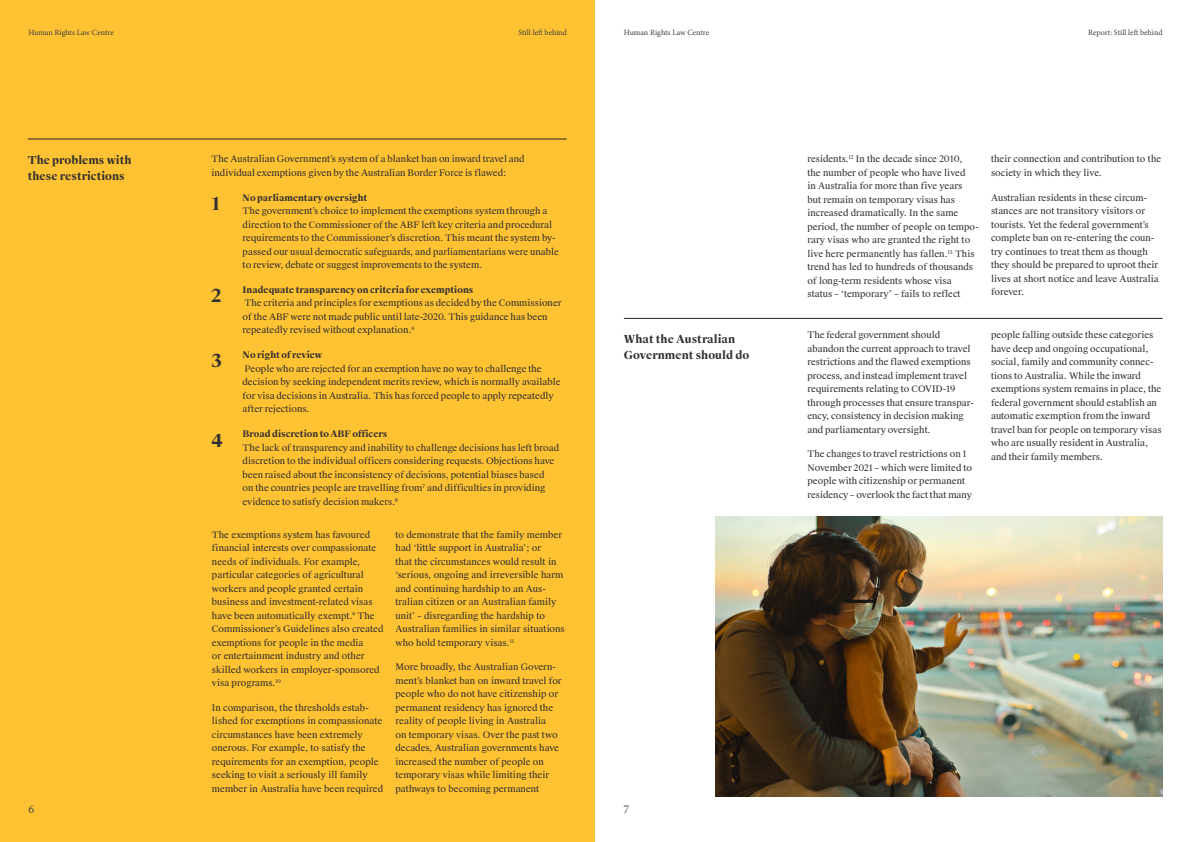
<style>
.page{position:relative;width:1191px;height:842px;background:#fff}
.page>*{position:absolute;margin:0;border:0;box-sizing:border-box;transform-origin:0 0}
.Internal___Sub_Headi{font:700 18px "Suisse Works";color:#312f30}
.Footer___Page_No{font:12px "Minion Pro";color:#4b4c4d}
.Internal___Sub_Headi-2{font:700 11px/15.5px "Suisse Works";color:#312f30}
.Internal___Body{font:9px/13.5px "Suisse Works";color:#312f30}
.Header___Text{font:8px "Minion Pro";color:#3e3e3f}
.s1{font-weight:700}
</style>
<div class="page">
<div style="left:0;top:0;width:594px;height:842px;background:#fec232"></div>
<hr style="left:624px;top:318px;width:538px;height:1px;background:#231f20">
<hr style="left:28px;top:139px;width:538px;height:1px;background:#231f20">
<img style="left:715px;top:517px;width:447px;height:279px">
<p class="Header___Text" style="left:28px;top:27px;width:87px">Human Rights Law Centre</p>
<p class="Header___Text" style="left:518px;top:27px;width:50px">Still left behind</p>
<p class="Header___Text" style="left:624px;top:27px;width:87px">Human Rights Law Centre</p>
<p class="Header___Text" style="left:1088px;top:27px;width:76px">Report: Still left behind</p>
<p class="Internal___Sub_Headi-2" style="left:28px;top:153px;width:105px">The problems with these restrictions</p>
<p class="Internal___Body" style="left:211px;top:152px;width:315px">The Australian Government’s system of a blanket ban on inward travel and individual exemptions given by the Australian Border Force is flawed:</p>
<p class="Internal___Body" style="left:243px;top:191px;width:318px"><span class="s1">No parliamentary oversight<br></span>The government’s choice to implement the exemptions system through a direction to the Commissioner of the ABF left key criteria and procedural requirements to the Commissioner’s discretion. This meant the system by&shy;passed our usual democratic safeguards, and parliamentarians were unable to review, debate or suggest improvements to the system.</p>
<p class="Internal___Body" style="left:243px;top:283px;width:320px"><span class="s1">Inadequate transparency on criteria for exemptions<br></span>The criteria and principles for exemptions as decided by the Commissioner of the ABF were not made public until late-2020. This guidance has been repeatedly revised without explanation.<sup>6</sup></p>
<p class="Internal___Body" style="left:243px;top:349px;width:319px"><span class="s1">No right of review<br></span>People who are rejected for an exemption have no way to challenge the decision by seeking independent merits review, which is normally available for visa decisions in Australia. This has forced people to apply repeatedly after rejections.</p>
<p class="Internal___Body" style="left:243px;top:427px;width:318px"><span class="s1">Broad discretion to ABF officers<br></span>The lack of transparency and inability to challenge decisions has left broad discretion to the individual officers considering requests. Objections have been raised about the inconsistency of decisions, potential biases based<br>on the countries people are travelling from<sup>7</sup> and difficulties in providing evidence to satisfy decision makers.<sup>8</sup></p>
<p class="Internal___Sub_Headi" style="left:211px;top:192px;width:10px">1</p>
<p class="Internal___Sub_Headi" style="left:211px;top:284px;width:12px">2</p>
<p class="Internal___Sub_Headi" style="left:211px;top:350px;width:12px">3</p>
<p class="Internal___Sub_Headi" style="left:211px;top:429px;width:13px">4</p>
<p class="Internal___Body" style="left:212px;top:528px;width:173px">The exemptions system has favoured financial interests over compassionate needs of individuals. For example, particular categories of agricultural workers and people granted certain business and investment-related visas have been automatically exempt.<sup>9</sup> The Commissioner’s Guidelines also created exemptions for people in the media<br>or entertainment industry and other skilled workers in employer-sponsored visa programs.<sup>10</sup></p>
<p class="Internal___Body" style="left:212px;top:701px;width:173px">In comparison, the thresholds estab&shy;lished for exemptions in compassionate circumstances have been extremely onerous. For example, to satisfy the requirements for an exemption, people seeking to visit a seriously ill family member in Australia have been required</p>
<p class="Internal___Body" style="left:395px;top:528px;width:171px">to demonstrate that the family member had ‘little support in Australia’; or<br>that the circumstances would result in ‘serious, ongoing and irreversible harm and continuing hardship to an Aus&shy;tralian citizen or an Australian family unit’ – disregarding the hardship to Australian families in similar situations who hold temporary visas.<sup>11</sup></p>
<p class="Internal___Body" style="left:395px;top:661px;width:168px">More broadly, the Australian Govern&shy;ment’s blanket ban on inward travel for people who do not have citizenship or permanent residency has ignored the reality of people living in Australia<br>on temporary visas. Over the past two decades, Australian governments have increased the number of people on temporary visas while limiting their pathways to becoming permanent</p>
<p class="Internal___Sub_Headi-2" style="left:624px;top:332px;width:127px">What the Australian<br>Government should do</p>
<p class="Footer___Page_No" style="left:28px;top:801px;width:7px">6</p>
<p class="Footer___Page_No" style="left:623px;top:801px;width:7px">7</p>
<p class="Internal___Body" style="left:807px;top:152px;width:173px">residents.<sup>12</sup> In the decade since 2010,<br>the number of people who have lived<br>in Australia for more than five years<br>but remain on temporary visas has increased dramatically. In the same period, the number of people on tempo&shy;rary visas who are granted the right to live here permanently has fallen.<sup>13</sup> This trend has led to hundreds of thousands of long-term residents whose visa<br>status – ‘temporary’ – fails to reflect</p>
<p class="Internal___Body" style="left:991px;top:152px;width:172px">their connection and contribution to the society in which they live.</p>
<p class="Internal___Body" style="left:991px;top:191px;width:169px">Australian residents in these circum&shy;stances are not transitory visitors or tourists. Yet the federal government’s complete ban on re-entering the coun&shy;try continues to treat them as though they should be prepared to uproot their lives at short notice and leave Australia forever.</p>
<p class="Internal___Body" style="left:807px;top:328px;width:168px">The federal government should abandon the current approach to travel restrictions and the flawed exemptions process, and instead implement travel requirements relating to COVID-19 through processes that ensure transpar&shy;ency, consistency in decision making and parliamentary oversight.</p>
<p class="Internal___Body" style="left:807px;top:448px;width:166px">The changes to travel restrictions on 1<br>November 2021 – which were limited to people with citizenship or permanent residency – overlook the fact that many</p>
<p class="Internal___Body" style="left:991px;top:328px;width:172px">people falling outside these categories have deep and ongoing occupational, social, family and community connec&shy;tions to Australia. While the inward exemptions system remains in place, the federal government should establish an automatic exemption from the inward travel ban for people on temporary visas who are usually resident in Australia, and their family members.</p>
</div>
